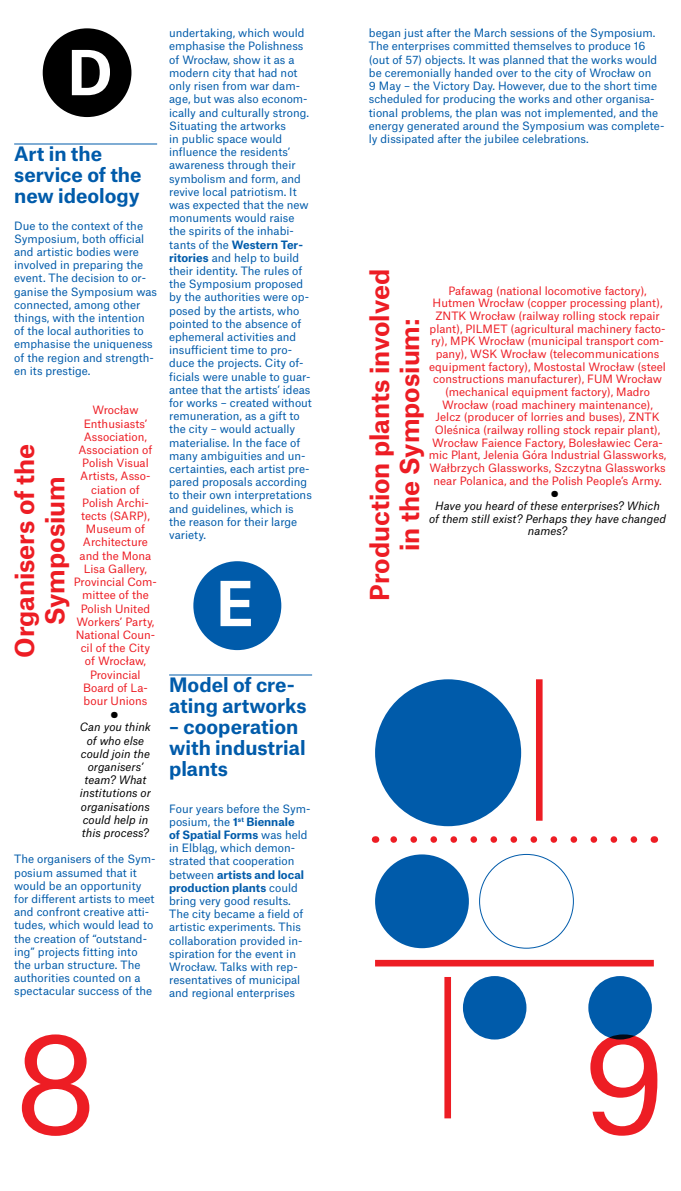
<style>
.page{position:relative;width:681px;height:1191px;background:#fff}
.page>*{position:absolute;margin:0;border:0;box-sizing:border-box;transform-origin:0 0}
.t1{font:132px "Atlas Grotesk";color:#ed1d24}
.t2{font:700 59.2px "Atlas Grotesk";color:#fff}
.t3{font:700 25px/30px "Atlas Grotesk";color:#ed1d24;text-align:center}
.t4{font:700 19px/21px "Atlas Grotesk";color:#005baa}
.t5{font:11px/13.2px "Atlas Grotesk";color:#005baa}
.t6{font:11px/13.2px "Atlas Grotesk";color:#ed1d24;text-align:center}
.t7{font:italic 11px/13.2px "Atlas Grotesk";color:#000;text-align:center}
.t8{font:9px "Di Grotesk";color:#000}
.s1{font-weight:700}
</style>
<div class="page">
<div style="left:43px;top:28px;width:88px;height:89px;background:#000;border-radius:50%"></div>
<hr style="left:14px;top:144px;width:143px;height:1px;background:#005baa">
<hr style="left:169px;top:675px;width:143px;height:1px;background:#005baa">
<div style="left:193px;top:561px;width:88px;height:89px;background:#005baa;border-radius:50%"></div>
<div style="left:535px;top:679px;width:7px;height:141px;background:#ed1d24"></div>
<div style="left:444px;top:977px;width:7px;height:141px;background:#ed1d24"></div>
<div style="left:375px;top:960px;width:278px;height:6px;background:#ed1d24"></div>
<svg style="left:390px;top:836px;width:243px;height:7px"></svg>
<div style="left:375px;top:854px;width:93px;height:94px;background:#005baa;border-radius:50%"></div>
<div style="left:375px;top:679px;width:146px;height:147px;background:#005baa;border-radius:50%"></div>
<div style="left:462px;top:976px;width:64px;height:63px;background:#005baa;border-radius:50%"></div>
<div style="left:588px;top:976px;width:63px;height:63px;background:#005baa;border-radius:50%"></div>
<h2 class="t2" style="left:67px;top:24px;width:47px">D</h2>
<h3 class="t4" style="left:14px;top:141px;width:129px">Art in the service of the new ideology</h3>
<p class="t5" style="left:14px;top:218px;width:144px">Due to the context of the<br>Symposium, both official and artistic bodies were involved in preparing the event. The decision to or&shy;ganise the Symposium was connected, among other things, with the intention of the local authorities to emphasise the uniqueness of the region and strength&shy;en its prestige.</p>
<p class="t6" style="left:74px;top:402px;width:84px">Wrocław<br>Enthusiasts’<br>Association,<br>Association of<br>Polish Visual<br>Artists, Asso&shy;ciation of<br>Polish Archi&shy;tects (SARP),<br>Museum of<br>Architecture and the Mona<br>Lisa Gallery,<br>Provincial Com&shy;mittee of the<br>Polish United<br>Workers’ Party,<br>National Coun&shy;cil of the City<br>of Wrocław,<br>Provincial<br>Board of La&shy;bour Unions</p>
<p class="t8" style="left:111px;top:710px;width:9px">●</p>
<p class="t7" style="left:80px;top:719px;width:73px">Can you think of who else could join the organisers’ team? What institutions or organisations could help in this process?</p>
<p class="t5" style="left:14px;top:851px;width:143px">The organisers of the Sym&shy;posium assumed that it would be an opportunity for different artists to meet and confront creative atti&shy;tudes, which would lead to the creation of “outstand&shy;ing” projects fitting into the urban structure. The authorities counted on a spectacular success of the</p>
<h3 class="t3" style="left:7px;top:658px;width:216px;rotate:-90deg">Organisers of the<br>Symposium</h3>
<p class="t5" style="left:169px;top:25px;width:144px">undertaking, which would emphasise the Polishness of Wrocław, show it as a modern city that had not only risen from war dam&shy;age, but was also econom&shy;ically and culturally strong.<br>Situating the artworks<br>in public space would influence the residents’ awareness through their symbolism and form, and revive local patriotism. It was expected that the new monuments would raise the spirits of the inhabi&shy;tants of the <span class="s1">Western Ter&shy;ritories</span> and help to build their identity. The rules of the Symposium proposed by the authorities were op&shy;posed by the artists, who pointed to the absence of ephemeral activities and insufficient time to pro&shy;duce the projects. City of&shy;ficials were unable to guar&shy;antee that the artists’ ideas for works – created without remuneration, as a gift to the city – would actually materialise. In the face of many ambiguities and un&shy;certainties, each artist pre&shy;pared proposals according to their own interpretations and guidelines, which is the reason for their large variety.</p>
<h2 class="t2" style="left:216px;top:555px;width:40px">E</h2>
<h3 class="t4" style="left:169px;top:672px;width:139px">Model of cre&shy;ating artworks</h3>
<h3 class="t4" style="left:169px;top:714px;width:138px">– cooperation with industrial plants</h3>
<p class="t5" style="left:169px;top:800px;width:143px">Four years before the Sym&shy;posium, the <span class="s1">1</span><sup>st</sup> <span class="s1">Biennale<br>of Spatial Forms</span> was held in Elbląg, which demon&shy;strated that cooperation between <span class="s1">artists and local production plants</span> could bring very good results.<br>The city became a field of artistic experiments. This collaboration provided in&shy;spiration for the event in<br>Wrocław. Talks with rep&shy;resentatives of municipal and regional enterprises</p>
<p class="t5" style="left:369px;top:25px;width:297px">began just after the March sessions of the Symposium.<br>The enterprises committed themselves to produce 16 (out of 57) objects. It was planned that the works would be ceremonially handed over to the city of Wrocław on<br>9 May – the Victory Day. However, due to the short time scheduled for producing the works and other organisa&shy;tional problems, the plan was not implemented, and the energy generated around the Symposium was complete&shy;ly dissipated after the jubilee celebrations.</p>
<h3 class="t3" style="left:361px;top:600px;width:333px;rotate:-90deg">Production plants involved in the Symposium:</h3>
<p class="t6" style="left:428px;top:283px;width:239px;line-height:12.7px">Pafawag (national locomotive factory), Hutmen Wrocław (copper processing plant), ZNTK Wrocław (railway rolling stock repair plant), PILMET (agricultural machinery facto&shy;ry), MPK Wrocław (municipal transport com&shy;pany), WSK Wrocław (telecommunications equipment factory), Mostostal Wrocław (steel constructions manufacturer), FUM Wrocław (mechanical equipment factory), Madro Wrocław (road machinery maintenance), Jelcz (producer of lorries and buses), ZNTK Oleśnica (railway rolling stock repair plant), Wrocław Faience Factory, Bolesławiec Cera&shy;mic Plant, Jelenia Góra Industrial Glassworks, Wałbrzych Glassworks, Szczytna Glassworks near Polanica, and the Polish People’s Army.</p>
<p class="t8" style="left:551px;top:489px;width:9px">●</p>
<p class="t7" style="left:429px;top:498px;width:238px;line-height:12.6px">Have you heard of these enterprises? Which of them still exist? Perhaps they have changed names?</p>
<h1 class="t1" style="left:14px;top:977px;width:84px">8</h1>
<h1 class="t1" style="left:581px;top:977px;width:86px">9</h1>
</div>
